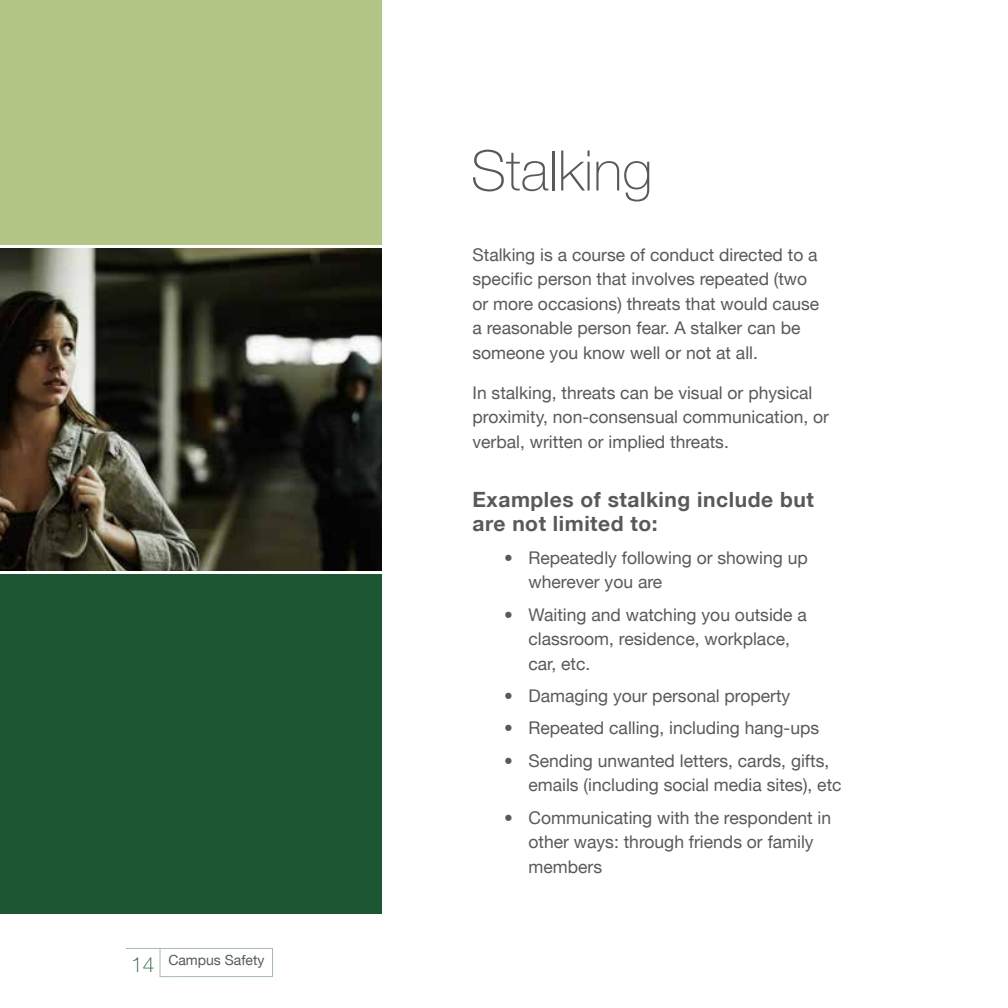
<style>
.page{position:relative;width:1008px;height:1008px;background:#fff}
.page>*{position:absolute;margin:0;border:0;box-sizing:border-box;transform-origin:0 0}
.t1{font:100 56px "Helvetica Neue LT";color:#58595b}
.t2{font:700 21px/24.5px "Helvetica Neue LT";letter-spacing:.025em;color:#58595b}
.t3{font:100 21px "Helvetica Neue LT";color:#1d5632}
.t4{font:17.5px/24.5px "Helvetica Neue LT";color:#58595b}
.t5{font:14px "Helvetica Neue LT";color:#58595b}
</style>
<div class="page">
<svg style="left:126px;top:948px;width:147px;height:30px"></svg>
<div style="left:0;top:574px;width:382px;height:340px;background:#1d5632"></div>
<div style="left:0;top:0;width:382px;height:244px;background:#b3c685"></div>
<img style="left:0;top:248px;width:382px;height:322px">
<p class="t3" style="left:131px;top:952px;width:25px">14</p>
<p class="t5" style="left:168px;top:952px;width:98px">Campus Safety</p>
<h1 class="t1" style="left:471px;top:139px;width:183px">Stalking</h1>
<p class="t4" style="left:472px;top:242px;width:348px">Stalking is a course of conduct directed to a specific person that involves repeated (two or more occasions) threats that would cause a reasonable person fear. A stalker can be someone you know well or not at all.</p>
<p class="t4" style="left:472px;top:380px;width:358px">In stalking, threats can be visual or physical proximity, non-consensual communication, or verbal, written or implied threats.</p>
<p class="t2" style="left:472px;top:487px;width:343px">Examples of stalking include but are not limited to:</p>
<p class="t4" style="left:528px;top:545px;width:281px;text-indent:-24px">• Repeatedly following or showing up wherever you are</p>
<p class="t4" style="left:528px;top:602px;width:280px;text-indent:-24px">• Waiting and watching you outside a classroom, residence, workplace, car, etc.</p>
<p class="t4" style="left:504px;top:683px;width:288px">• Damaging your personal property</p>
<p class="t4" style="left:504px;top:716px;width:317px">• Repeated calling, including hang-ups</p>
<p class="t4" style="left:528px;top:748px;width:315px;text-indent:-24px">• Sending unwanted letters, cards, gifts, emails (including social media sites), etc</p>
<p class="t4" style="left:528px;top:805px;width:304px;text-indent:-24px">• Communicating with the respondent in other ways: through friends or family members</p>
</div>
